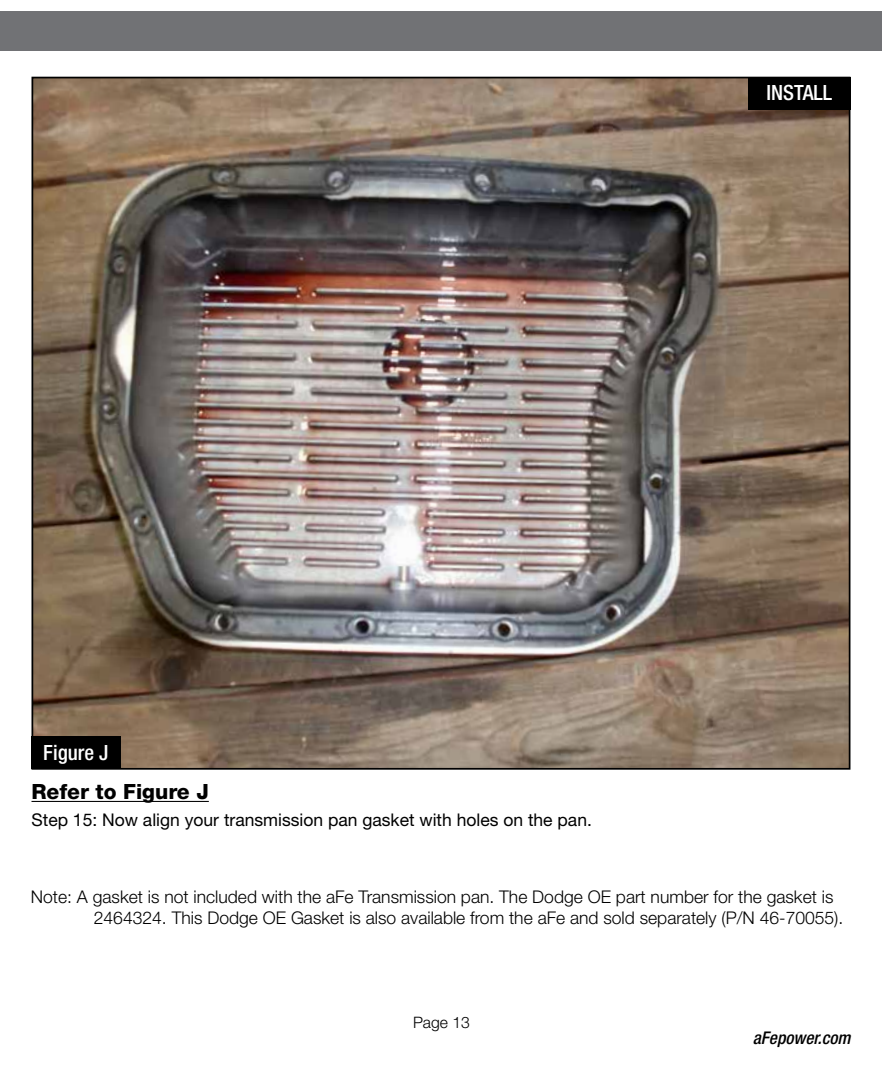
<style>
.page{position:relative;width:882px;height:1071px;background:#fff}
.page>*{position:absolute;margin:0;border:0;box-sizing:border-box;transform-origin:0 0}
.t1{font:800 21px "Helvetica Neue";color:#000}
.t2{font:500 condensed 21px "Helvetica Neue";color:#fff}
.t3{font:300 17.5px/21px "Helvetica Neue";color:#000}
.t4{font:17.5px "Helvetica Neue";color:#000}
.t5{font:italic 500 condensed 17.5px "Helvetica Neue";color:#000}
.t6{font:300 15.75px "Helvetica Neue";color:#000}
</style>
<div class="page">
<img style="left:35px;top:80px;width:812px;height:687px">
<div style="left:0;top:11px;width:882px;height:40px;background:#717275"></div>
<hr style="left:32px;top:801px;width:177px;height:1px;background:#000">
<div style="left:32px;top:736px;width:89px;height:33px;background:#000"></div>
<div style="left:748px;top:77px;width:102px;height:33px;background:#000"></div>
<p class="t2" style="left:767px;top:80px;width:67px">INSTALL</p>
<p class="t2" style="left:43px;top:740px;width:67px">Figure J</p>
<p class="t1" style="left:32px;top:779px;width:179px">Refer to Figure J</p>
<p class="t4" style="left:32px;top:809px;width:562px">Step 15: Now align your transmission pan gasket with holes on the pan.</p>
<p class="t3" style="left:94px;top:886px;width:751px;text-indent:-63px">Note: A gasket is not included with the aFe Transmission pan. The Dodge OE part number for the gasket is<br>2464324. This Dodge OE Gasket is also available from the aFe and sold separately (P/N 46-70055).</p>
<p class="t6" style="left:413px;top:1013px;width:58px">Page 13</p>
<p class="t5" style="left:753px;top:1028px;width:99px">aFepower.com</p>
</div>
